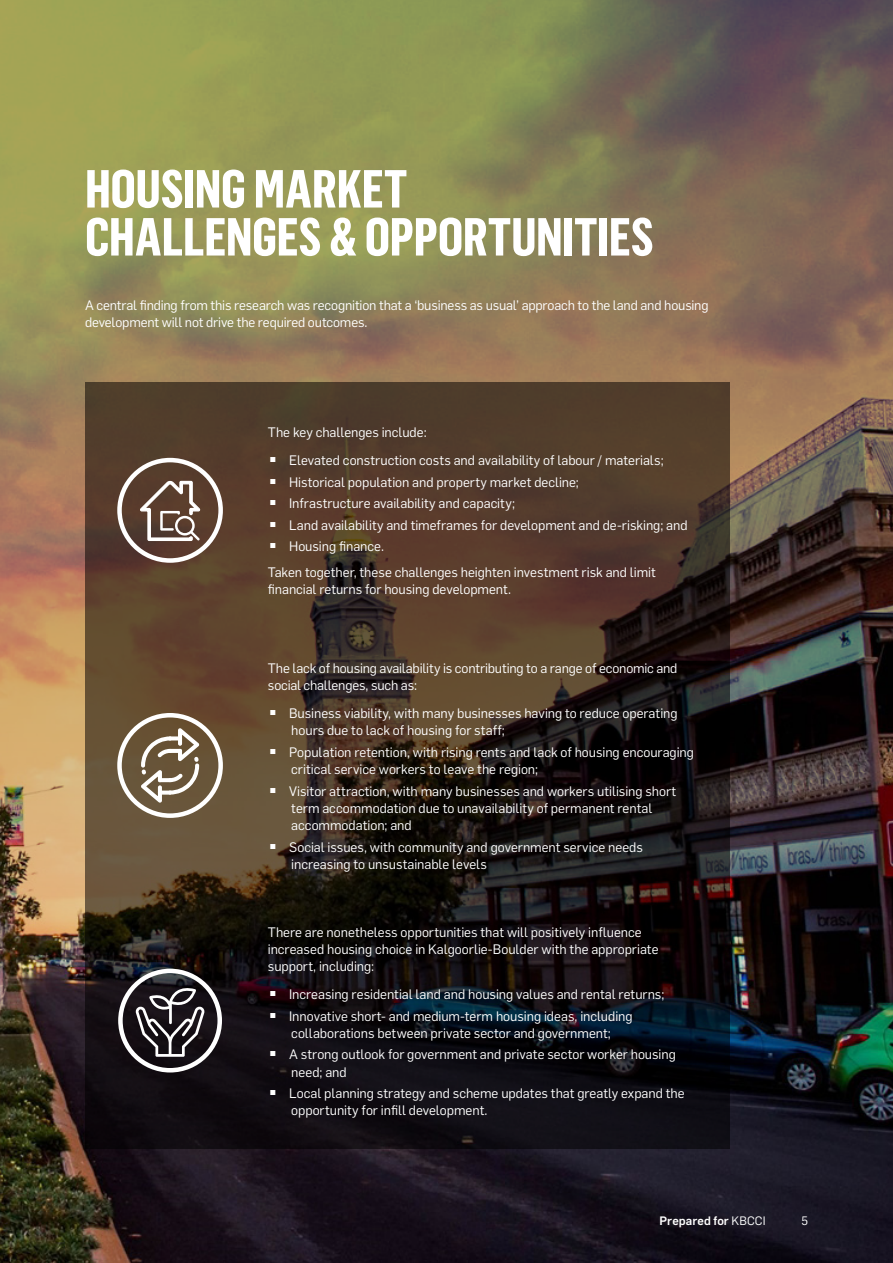
<style>
.page{position:relative;width:893px;height:1263px;background:#fff}
.page>*{position:absolute;margin:0;border:0;box-sizing:border-box;transform-origin:0 0}
.Heading_1{font:700 52.5px "Flama Cond";letter-spacing:-.005em;color:#fff}
.Body{font:13.5px/17.2px "Flama";color:#fff}
.Footer_RHS{font:500 12px "Flama";letter-spacing:.01em;color:#fff}
.Footer_RHS-2{font:12px "Flama";color:#fff}
.s1{font-weight:400}
</style>
<div class="page">
<img style="left:0;top:0;width:893px;height:1263px">
<svg style="left:85px;top:383px;width:644px;height:766px"></svg>
<div style="left:117px;top:458px;width:106px;height:105px;border:4px solid #fff;border-radius:50%"></div>
<svg style="left:139px;top:479px;width:62px;height:63px"></svg>
<svg style="left:140px;top:727px;width:60px;height:77px"></svg>
<div style="left:117px;top:713px;width:106px;height:105px;border:4px solid #fff;border-radius:50%"></div>
<div style="left:118px;top:969px;width:104px;height:103px;border:4px solid #fff;border-radius:50%"></div>
<svg style="left:135px;top:987px;width:70px;height:70px"></svg>
<p class="Heading_1" style="left:85px;top:158px;width:324px">HOUSING MARKET</p>
<p class="Heading_1" style="left:85px;top:206px;width:570px">CHALLENGES &amp; OPPORTUNITIES</p>
<p class="Body" style="left:85px;top:295px;width:625px">A central finding from this research was recognition that a ‘business as usual’ approach to the land and housing development will not drive the required outcomes.</p>
<p class="Body" style="left:268px;top:423px;width:160px">The key challenges include:</p>
<p class="Body" style="left:270px;top:451px;width:395px"><sup>▪</sup> Elevated construction costs and availability of labour / materials;</p>
<p class="Body" style="left:270px;top:472px;width:310px"><sup>▪</sup> Historical population and property market decline;</p>
<p class="Body" style="left:270px;top:494px;width:247px"><sup>▪</sup> Infrastructure availability and capacity;</p>
<p class="Body" style="left:270px;top:515px;width:419px"><sup>▪</sup> Land availability and timeframes for development and de-risking; and</p>
<p class="Body" style="left:270px;top:537px;width:116px"><sup>▪</sup> Housing finance.</p>
<p class="Body" style="left:268px;top:563px;width:389px">Taken together, these challenges heighten investment risk and limit financial returns for housing development.</p>
<p class="Body" style="left:268px;top:659px;width:411px">The lack of housing availability is contributing to a range of economic and social challenges, such as:</p>
<p class="Body" style="left:291px;top:704px;width:388px;text-indent:-21px"><sup>▪</sup> Business viability, with many businesses having to reduce operating hours due to lack of housing for staff;</p>
<p class="Body" style="left:291px;top:743px;width:404px;text-indent:-21px"><sup>▪</sup> Population retention, with rising rents and lack of housing encouraging critical service workers to leave the region;</p>
<p class="Body" style="left:291px;top:781px;width:387px;text-indent:-21px"><sup>▪</sup> Visitor attraction, with many businesses and workers utilising short term accommodation due to unavailability of permanent rental accommodation; and</p>
<p class="Body" style="left:291px;top:837px;width:353px;text-indent:-21px"><sup>▪</sup> Social issues, with community and government service needs increasing to unsustainable levels</p>
<p class="Body" style="left:268px;top:922px;width:392px">There are nonetheless opportunities that will positively influence increased housing choice in Kalgoorlie-Boulder with the appropriate support, including:</p>
<p class="Body" style="left:270px;top:985px;width:396px"><sup>▪</sup> Increasing residential land and housing values and rental returns;</p>
<p class="Body" style="left:270px;top:1006px;width:364px;text-align:center"><sup>▪</sup> Innovative short- and medium-term housing ideas, including collaborations between private sector and government;</p>
<p class="Body" style="left:291px;top:1045px;width:386px;text-indent:-21px"><sup>▪</sup> A strong outlook for government and private sector worker housing need; and</p>
<p class="Body" style="left:291px;top:1084px;width:395px;text-indent:-21px"><sup>▪</sup> Local planning strategy and scheme updates that greatly expand the opportunity for infill development.</p>
<p class="Footer_RHS" style="left:660px;top:1211px;width:107px">Prepared for <span class="s1">KBCCI</span></p>
<p class="Footer_RHS-2" style="left:801px;top:1211px;width:8px">5</p>
</div>
